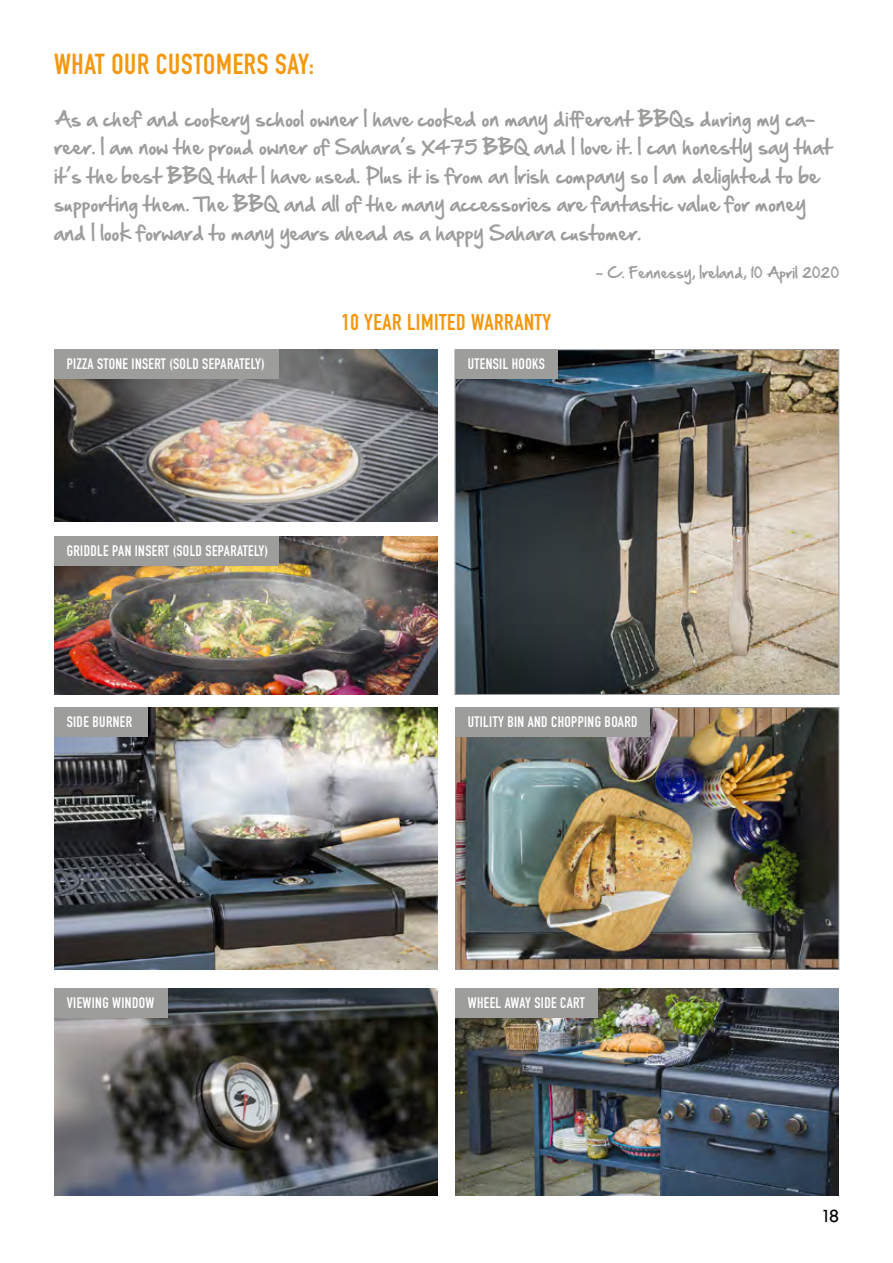
<style>
.page{position:relative;width:893px;height:1263px;background:#fff}
.page>*{position:absolute;margin:0;border:0;box-sizing:border-box;transform-origin:0 0}
.t1{font:700 28.5px "DIN Condensed";letter-spacing:.025em;color:#f4970c}
.t2{font:700 22.5px "DIN Condensed";letter-spacing:.025em;color:#f4970c}
.t3{font:19.5px "Tw Cen MT Mediumfor Kenmore";color:#000}
.t4{font:18px/28.5px "Hand Of Sean";color:#9d9d9c}
.t5{font:700 15px "DIN Condensed";letter-spacing:.025em;color:#fff}
.t6{font:13.5px "Hand Of Sean";color:#9d9d9c}
</style>
<div class="page">
<img style="left:455px;top:989px;width:384px;height:206px">
<img style="left:457px;top:709px;width:380px;height:258px">
<div style="left:455px;top:707px;width:384px;height:262px;border:1px solid #939598"></div>
<img style="left:54px;top:707px;width:383px;height:262px">
<img style="left:54px;top:536px;width:383px;height:158px">
<img style="left:455px;top:349px;width:384px;height:346px">
<img style="left:54px;top:349px;width:383px;height:173px">
<img style="left:54px;top:989px;width:383px;height:206px">
<div style="left:54px;top:349px;width:224px;height:30px;background:#9d9d9c"></div>
<div style="left:455px;top:349px;width:102px;height:30px;background:#9d9d9c"></div>
<div style="left:54px;top:707px;width:94px;height:29px;background:#9d9d9c"></div>
<div style="left:455px;top:707px;width:195px;height:29px;background:#9d9d9c"></div>
<div style="left:54px;top:989px;width:114px;height:29px;background:#9d9d9c"></div>
<div style="left:455px;top:989px;width:142px;height:29px;background:#9d9d9c"></div>
<div style="left:54px;top:536px;width:224px;height:29px;background:#9d9d9c"></div>
<h1 class="t1" style="left:54px;top:45px;width:262px">WHAT OUR CUSTOMERS SAY:</h1>
<p class="t4" style="left:54px;top:104px;width:780px">As a chef and cookery school owner I have cooked on many different BBQs during my ca&shy;reer. I am now the proud owner of Sahara’s X475 BBQ and I love it. I can honestly say that it’s the best BBQ that I have used. Plus it is from an Irish company so I am delighted to be supporting them. The BBQ and all of the many accessories are fantastic value for money and I look forward to many years ahead as a happy Sahara customer.</p>
<p class="t2" style="left:342px;top:307px;width:211px">10 YEAR LIMITED WARRANTY</p>
<p class="t5" style="left:67px;top:354px;width:200px">PIZZA STONE INSERT (SOLD SEPARATELY)</p>
<p class="t5" style="left:468px;top:354px;width:79px">UTENSIL HOOKS</p>
<p class="t6" style="left:596px;top:261px;width:245px">- C. Fennessy, Ireland, 10 April 2020</p>
<p class="t5" style="left:67px;top:540px;width:203px">GRIDDLE PAN INSERT (SOLD SEPARATELY)</p>
<p class="t5" style="left:67px;top:712px;width:67px">SIDE BURNER</p>
<p class="t5" style="left:468px;top:712px;width:171px">UTILITY BIN AND CHOPPING BOARD</p>
<p class="t5" style="left:67px;top:993px;width:89px">VIEWING WINDOW</p>
<p class="t5" style="left:468px;top:993px;width:118px">WHEEL AWAY SIDE CART</p>
<p class="t3" style="left:823px;top:1205px;width:18px">18</p>
</div>
